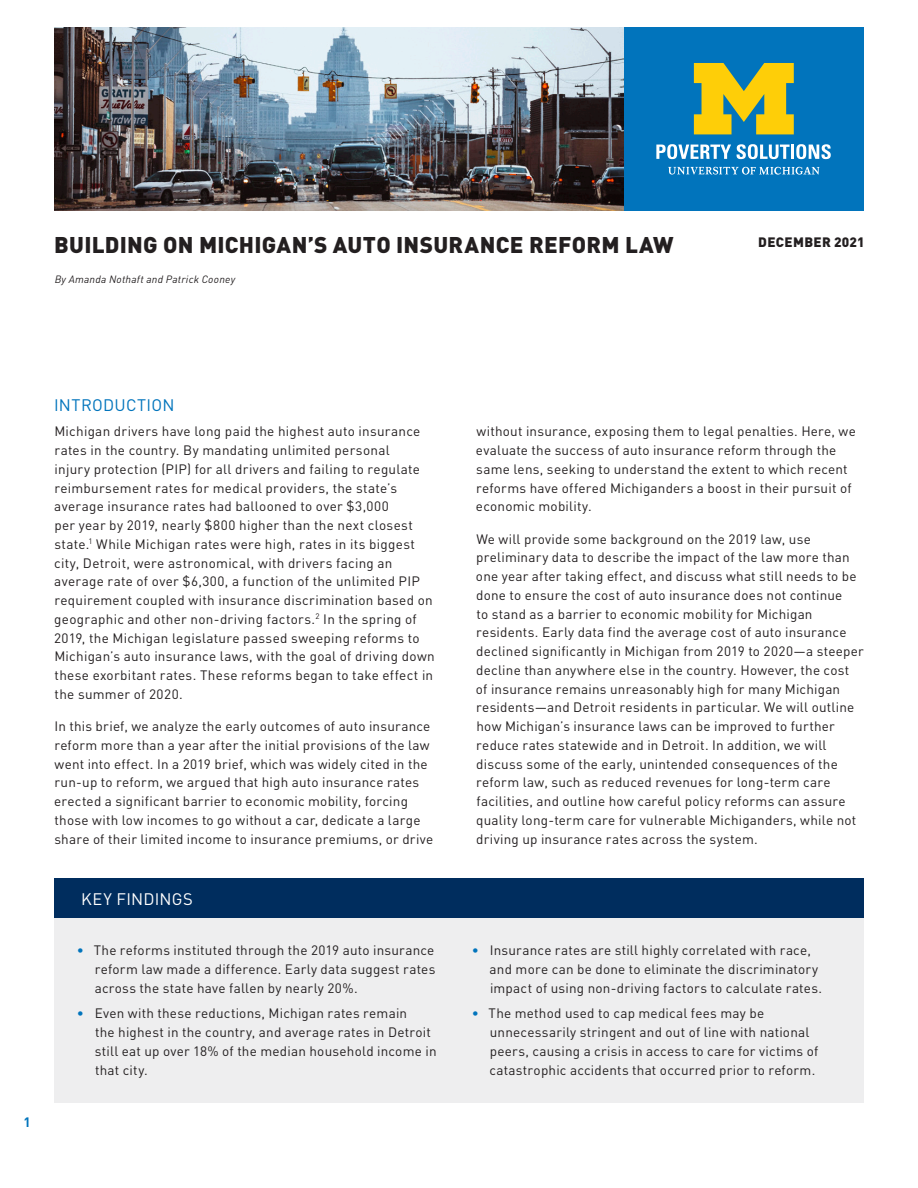
<style>
.page{position:relative;width:918px;height:1188px;background:#fff}
.page>*{position:absolute;margin:0;border:0;box-sizing:border-box;transform-origin:0 0}
.brief_title{font:900 22.5px "DINOT";letter-spacing:.01em;color:#231f20}
.headline{font:16.5px "DINOT";letter-spacing:.015em;color:#0174bc}
.headline-2{font:16.5px "DINOT";letter-spacing:.015em;color:#fff}
.t1{font:13.5px/18.8px "DINOT";letter-spacing:.015em;color:#231f20}
.t2{font:900 13.5px "DINOT";letter-spacing:.025em;color:#231f20}
.t3{font:700 13.5px "DINOT";color:#0174bc}
.brief_by_line{font:italic 10.5px "DINOT";letter-spacing:.025em;color:#231f20}
.s1{color:#0174bc}
</style>
<div class="page">
<div style="left:623px;top:27px;width:241px;height:184px;background:#0174bc"></div>
<svg style="left:668px;top:167px;width:152px;height:8px"></svg>
<svg style="left:694px;top:63px;width:100px;height:71px"></svg>
<svg style="left:656px;top:144px;width:75px;height:15px"></svg>
<svg style="left:737px;top:144px;width:53px;height:15px"></svg>
<hr style="left:791px;top:145px;width:3px;height:14px;background:#fff">
<svg style="left:796px;top:144px;width:35px;height:15px"></svg>
<img style="left:54px;top:27px;width:569px;height:184px">
<div style="left:54px;top:879px;width:810px;height:39px;background:#002d5e"></div>
<div style="left:54px;top:918px;width:810px;height:184px;background:#eeeeef"></div>
<p class="brief_title" style="left:54px;top:230px;width:621px">BUILDING ON MICHIGAN’S AUTO INSURANCE REFORM LAW</p>
<p class="brief_by_line" style="left:55px;top:273px;width:182px">By Amanda Nothaft and Patrick Cooney</p>
<p class="t2" style="left:758px;top:233px;width:108px">DECEMBER 2021</p>
<p class="t3" style="left:23px;top:1114px;width:9px">1</p>
<p class="headline" style="left:54px;top:395px;width:122px">INTRODUCTION</p>
<p class="t1" style="left:54px;top:422px;width:382px">Michigan drivers have long paid the highest auto insurance rates in the country. By mandating unlimited personal<br>injury protection (PIP) for all drivers and failing to regulate reimbursement rates for medical providers, the state’s average insurance rates had ballooned to over $3,000<br>per year by 2019, nearly $800 higher than the next closest state.<sup>1</sup> While Michigan rates were high, rates in its biggest city, Detroit, were astronomical, with drivers facing an average rate of over $6,300, a function of the unlimited PIP requirement coupled with insurance discrimination based on geographic and other non-driving factors.<sup>2</sup> In the spring of 2019, the Michigan legislature passed sweeping reforms to Michigan’s auto insurance laws, with the goal of driving down these exorbitant rates. These reforms began to take effect in the summer of 2020.</p>
<p class="t1" style="left:54px;top:717px;width:381px">In this brief, we analyze the early outcomes of auto insurance reform more than a year after the initial provisions of the law went into effect. In a 2019 brief, which was widely cited in the run-up to reform, we argued that high auto insurance rates erected a significant barrier to economic mobility, forcing those with low incomes to go without a car, dedicate a large share of their limited income to insurance premiums, or drive</p>
<p class="headline-2" style="left:81px;top:888px;width:113px">KEY FINDINGS</p>
<p class="t1" style="left:95px;top:941px;width:342px;text-align:justify;text-indent:-18px"><span class="s1">•</span> The reforms instituted through the 2019 auto insurance reform law made a difference. Early data suggest rates across the state have fallen by nearly 20%.</p>
<p class="t1" style="left:95px;top:1004px;width:343px;text-indent:-18px"><span class="s1">•</span> Even with these reductions, Michigan rates remain<br>the highest in the country, and average rates in Detroit still eat up over 18% of the median household income in that city.</p>
<p class="t1" style="left:476px;top:422px;width:381px">without insurance, exposing them to legal penalties. Here, we evaluate the success of auto insurance reform through the same lens, seeking to understand the extent to which recent reforms have offered Michiganders a boost in their pursuit of economic mobility.</p>
<p class="t1" style="left:476px;top:529px;width:389px">We will provide some background on the 2019 law, use preliminary data to describe the impact of the law more than one year after taking effect, and discuss what still needs to be done to ensure the cost of auto insurance does not continue<br>to stand as a barrier to economic mobility for Michigan residents. Early data find the average cost of auto insurance declined significantly in Michigan from 2019 to 2020—a steeper decline than anywhere else in the country. However, the cost of insurance remains unreasonably high for many Michigan residents—and Detroit residents in particular. We will outline how Michigan’s insurance laws can be improved to further reduce rates statewide and in Detroit. In addition, we will discuss some of the early, unintended consequences of the reform law, such as reduced revenues for long-term care facilities, and outline how careful policy reforms can assure quality long-term care for vulnerable Michiganders, while not driving up insurance rates across the system.</p>
<p class="t1" style="left:490px;top:941px;width:334px;text-indent:-18px"><span class="s1">•</span> Insurance rates are still highly correlated with race, and more can be done to eliminate the discriminatory impact of using non-driving factors to calculate rates.</p>
<p class="t1" style="left:489px;top:1004px;width:330px;text-indent:-18px"><span class="s1">•</span> The method used to cap medical fees may be unnecessarily stringent and out of line with national peers, causing a crisis in access to care for victims of catastrophic accidents that occurred prior to reform.</p>
</div>
